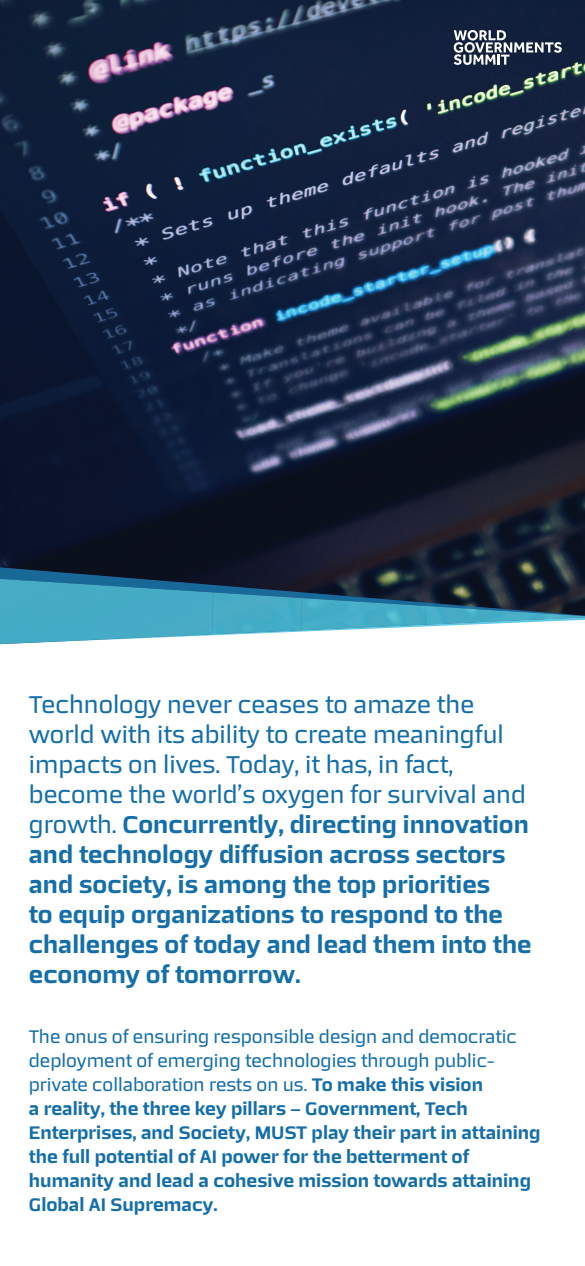
<style>
.page{position:relative;width:585px;height:1266px;background:#fff}
.page>*{position:absolute;margin:0;border:0;box-sizing:border-box;transform-origin:0 0}
.t1{font:500 24px/30px "Certo Sans";color:#146ea9}
.t2{font:500 18px/24px "Certo Sans";color:#146ea9}
.t3{font:18px "Certo Sans";color:#146ea9}
.s1{font-weight:400}
.s2{font-weight:500}
</style>
<div class="page">
<img style="left:0;top:0;width:585px;height:606px">
<img style="left:0;top:567px;width:187px;height:12px">
<img style="left:213px;top:583px;width:160px;height:15px">
<img style="left:426px;top:598px;width:133px;height:8px">
<svg style="left:213px;top:625px;width:246px;height:11px"></svg>
<img style="left:0;top:579px;width:213px;height:65px">
<img style="left:212px;top:592px;width:90px;height:42px">
<img style="left:301px;top:598px;width:125px;height:32px">
<img style="left:425px;top:606px;width:160px;height:19px">
<svg style="left:454px;top:30px;width:108px;height:35px"></svg>
<p class="t1" style="left:29px;top:690px;width:504px"><span class="s1">Technology never ceases to amaze the world with its ability to create meaningful impacts on lives. Today it, has in, fact, become the world s’ oxygen for survival and growth.</span> Concurrently, directing innovation and technology diffusion across sectors and society is, among the top priorities<br>to equip organizations to respond to the challenges of today and lead them into the economy of tomorrow.</p>
<p class="t3" style="left:29px;top:1025px;width:489px">The onus of ensuring responsible design and democratic</p>
<p class="t3" style="left:29px;top:1073px;width:456px">private collaboration rests on us. <span class="s2">To make this vision</span></p>
<p class="t3" style="left:29px;top:1049px;width:468px">deployment of emerging technologies through public-</p>
<p class="t2" style="left:29px;top:1097px;width:513px">a reality, the three key pillars – Government, Tech Enterprises, and Society, MUST play their part in attaining the full potential of AI power for the betterment of humanity and lead a cohesive mission towards attaining Global AI Supremacy.</p>
</div>
